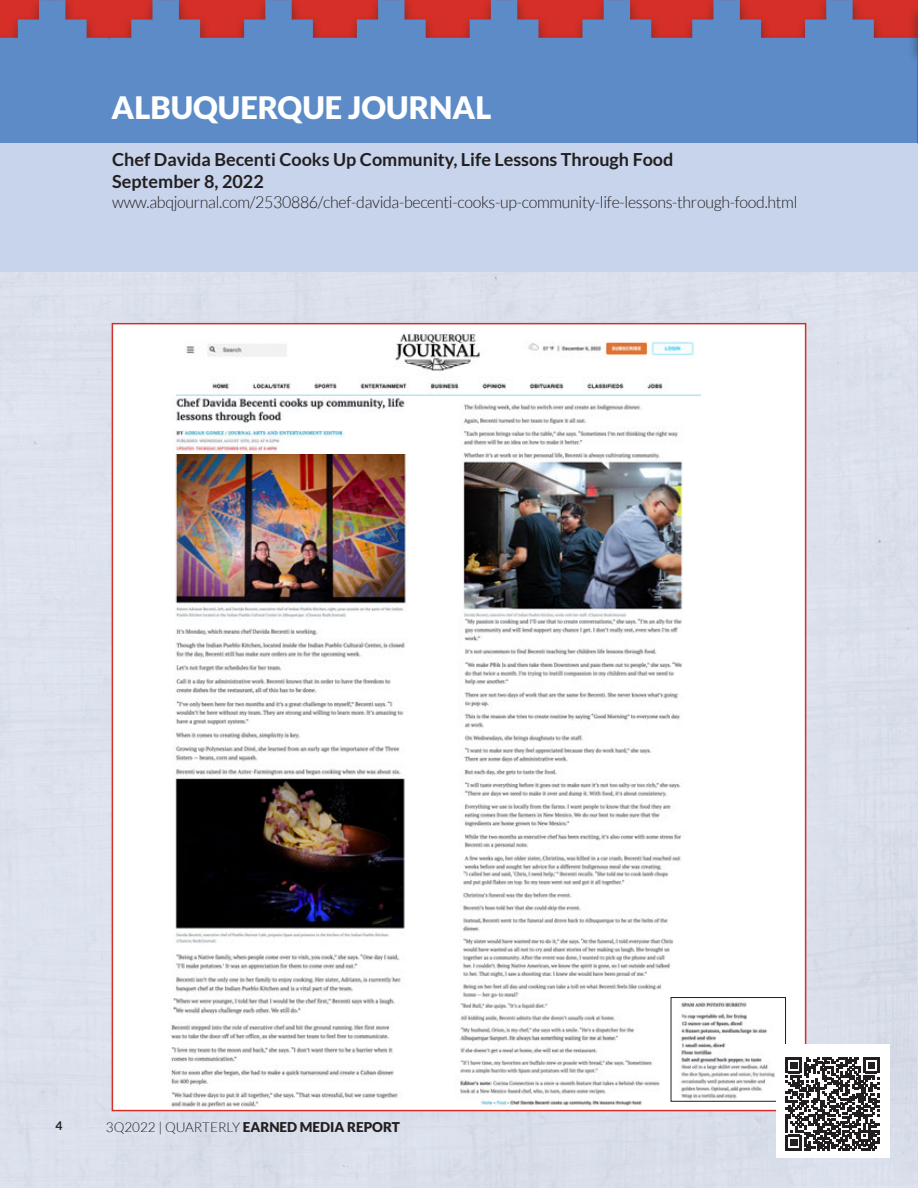
<style>
.page{position:relative;width:918px;height:1188px;background:#fff}
.page>*{position:absolute;margin:0;border:0;box-sizing:border-box;transform-origin:0 0}
.t1{font:900 30.9px "Lato";color:#fff}
.t2{font:700 18px/21.6px "Lato";color:#231f20}
.t3{font:300 16.5px "Lato";letter-spacing:-.02em;color:#231f20}
.t4{font:900 13.5px "Lato";color:#231f20}
.t5{font:700 12px "Lato";color:#231f20}
.s1{font-weight:300}
</style>
<div class="page">
<div style="left:0;top:272px;width:917px;height:916px;background:#dae0ec"></div>
<hr style="left:917px;top:0;width:1px;height:1188px;background:#f7d4c4">
<svg style="left:0;top:0;width:908px;height:62px;background:#85698e"></svg>
<div style="left:0;top:143px;width:918px;height:129px;background:#c7d4eb"></div>
<div style="left:908px;top:0;width:10px;height:67px;background:#231f20;opacity:.5"></div>
<div style="left:0;top:62px;width:918px;height:81px;background:#5c8bc8"></div>
<svg style="left:917px;top:0;width:1px;height:143px"></svg>
<div style="left:112px;top:323px;width:694px;height:788px;background:#fff;border:2px solid #d52f28"></div>
<img style="left:175px;top:453px;width:233px;height:272px">
<img style="left:173px;top:998px;width:222px;height:17px">
<img style="left:171px;top:1021px;width:230px;height:87px">
<img style="left:175px;top:729px;width:230px;height:264px">
<img style="left:460px;top:404px;width:224px;height:213px">
<img style="left:464px;top:617px;width:218px;height:125px">
<img style="left:463px;top:746px;width:219px;height:124px">
<img style="left:463px;top:870px;width:210px;height:129px">
<img style="left:460px;top:1003px;width:192px;height:71px">
<img style="left:681px;top:1000px;width:94px;height:99px">
<div style="left:671px;top:997px;width:115px;height:104px;border:1px solid #231f20"></div>
<img style="left:460px;top:1080px;width:200px;height:27px">
<div style="left:776px;top:1045px;width:114px;height:113px;background:#fff"></div>
<svg style="left:786px;top:1057px;width:93px;height:94px"></svg>
<img style="left:177px;top:334px;width:524px;height:63px">
<img style="left:176px;top:397px;width:229px;height:56px">
<p class="t1" style="left:112px;top:90px;width:381px">ALBUQUERQUE JOURNAL</p>
<p class="t2" style="left:112px;top:149px;width:563px">Chef Davida Becenti Cooks Up Community, Life Lessons Through Food<br>September 8, 2022</p>
<p class="t3" style="left:112px;top:194px;width:687px">www.abqjournal.com/2530886/chef-davida-becenti-cooks-up-community-life-lessons-through-food.html</p>
<p class="t5" style="left:56px;top:1119px;width:8px">4</p>
<p class="t4" style="left:106px;top:1119px;width:295px"><span class="s1">3Q2022 | QUARTERLY</span> EARNED MEDIA REPORT</p>
</div>
